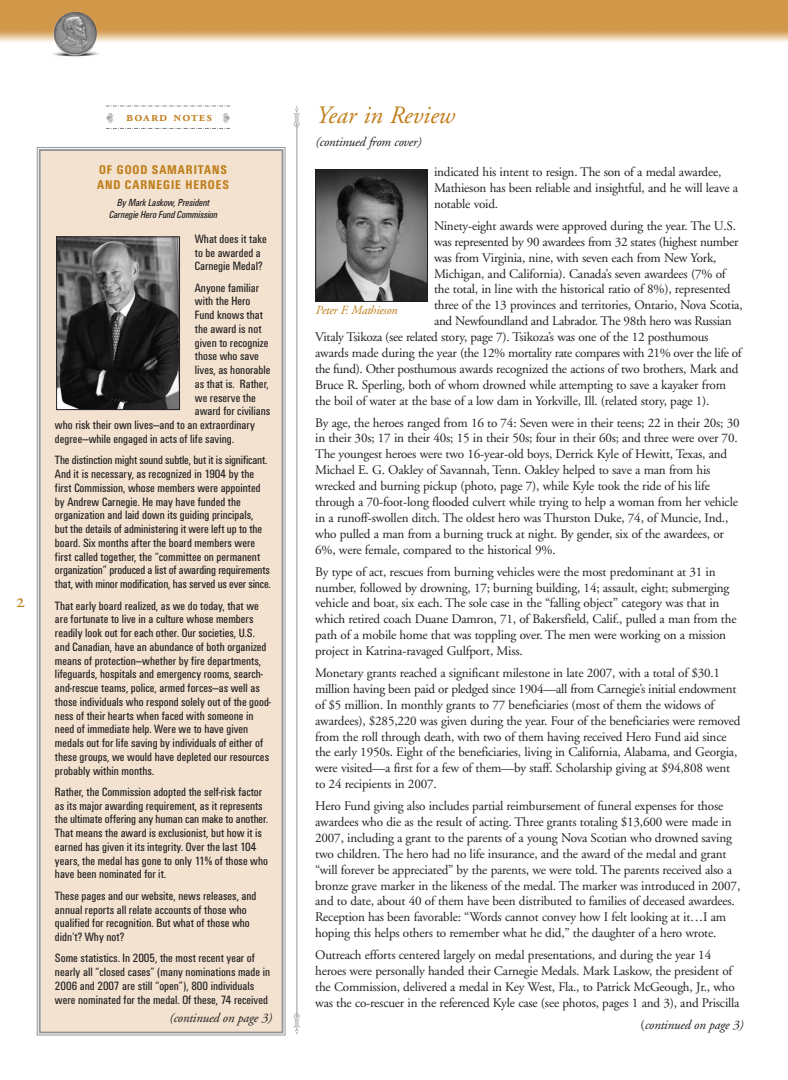
<style>
.page{position:relative;width:788px;height:1080px;background:#fff}
.page>*{position:absolute;margin:0;border:0;box-sizing:border-box;transform-origin:0 0}
.t1{font:italic 25px "Adobe Garamond";color:#c07d19}
.t2{font:20px "Adobe Garamond Exp";color:#c07d19}
.t3{font:600 13.75px "Adobe Garamond Exp";letter-spacing:.08em;color:#c07d19}
.t4{font:13.12px/16px "Adobe Garamond";letter-spacing:-.015em;color:#231f20}
.t5{font:italic 13.12px "Adobe Garamond";letter-spacing:-.015em;color:#231f20}
.t6{font:700 13.12px/15px "Unitus Condensed";letter-spacing:.07em;color:#c07d19}
.t7{font:12.5px/13.8px "Unitus Condensed";color:#231f20}
.t8{font:italic 12.5px "Adobe Garamond";letter-spacing:-.02em;color:#c07d19}
.t9{font:italic 10.62px/12.5px "Unitus Condensed";letter-spacing:-.01em;color:#231f20;text-align:center}
.s1{font-style:normal}
</style>
<div class="page">
<img style="left:0;top:0;width:788px;height:57px">
<img style="left:49px;top:11px;width:58px;height:16px">
<hr style="left:297px;top:125px;width:1px;height:891px;background:#939598">
<img style="left:317px;top:171px;width:109px;height:129px">
<div style="left:315px;top:169px;width:113px;height:133px;border:1px solid #231f20"></div>
<div style="left:41px;top:151px;width:240px;height:881px;background:#f2e2cf"></div>
<div style="left:37px;top:147px;width:248px;height:888px;border:1px solid #939598"></div>
<div style="left:39px;top:149px;width:244px;height:884px;border:2px solid #939598"></div>
<svg style="left:106px;top:106px;width:124px;height:1px"></svg>
<img style="left:58px;top:239px;width:120px;height:169px">
<div style="left:56px;top:237px;width:124px;height:173px;border:1px solid #231f20"></div>
<svg style="left:106px;top:128px;width:124px;height:1px"></svg>
<h2 class="t2" style="left:16px;top:592px;width:10px">2</h2>
<p class="t3" style="left:126px;top:108px;width:87px">board notes</p>
<p class="t6" style="left:97px;top:163px;width:133px">OF GOOD SAMARITANS<br>AND CARNEGIE HEROES</p>
<p class="t9" style="left:109px;top:197px;width:110px">By Mark Laskow, President<br>Carnegie Hero Fund Commission</p>
<p class="t7" style="left:195px;top:233px;width:73px">What does it take to be awarded a<br>Carnegie Medal?</p>
<p class="t7" style="left:195px;top:282px;width:66px">Anyone familiar</p>
<p class="t7" style="left:195px;top:296px;width:57px">with the Hero</p>
<p class="t7" style="left:195px;top:309px;width:70px">Fund knows that</p>
<p class="t7" style="left:195px;top:323px;width:68px">the award is not</p>
<p class="t7" style="left:195px;top:337px;width:75px">given to recognize</p>
<p class="t7" style="left:195px;top:351px;width:65px">those who save</p>
<p class="t7" style="left:195px;top:364px;width:77px">lives, as honorable</p>
<p class="t7" style="left:195px;top:378px;width:75px">as that is. Rather,</p>
<p class="t7" style="left:195px;top:392px;width:63px">we reserve the</p>
<p class="t7" style="left:195px;top:406px;width:77px">award for civilians</p>
<p class="t7" style="left:55px;top:419px;width:201px">who risk their own lives—and to an extraordinary</p>
<p class="t7" style="left:55px;top:433px;width:181px">degree—while engaged in acts of life saving.</p>
<p class="t7" style="left:55px;top:454px;width:217px">The distinction might sound subtle, but it is significant.<br>And it is necessary, as recognized in 1904 by the first Commission, whose members were appointed by Andrew Carnegie. He may have funded the organization and laid down its guiding principals,<br>but the details of administering it were left up to the board. Six months after the board members were first called together, the “committee on permanent organization” produced a list of awarding requirements that, with minor modification, has served us ever since.</p>
<p class="t7" style="left:55px;top:600px;width:217px">That early board realized, as we do today, that we are fortunate to live in a culture whose members readily look out for each other. Our societies, U.S. and Canadian, have an abundance of both organized means of protection—whether by fire departments, lifeguards, hospitals and emergency rooms, search&shy;and-rescue teams, police, armed forces—as well as those individuals who respond solely out of the good&shy;ness of their hearts when faced with someone in need of immediate help. Were we to have given medals out for life saving by individuals of either of these groups, we would have depleted our resources probably within months.</p>
<p class="t7" style="left:55px;top:786px;width:215px">Rather, the Commission adopted the self-risk factor as its major awarding requirement, as it represents the ultimate offering any human can make to another.<br>That means the award is exclusionist, but how it is earned has given it its integrity. Over the last 104 years, the medal has gone to only 11% of those who have been nominated for it.</p>
<p class="t7" style="left:55px;top:890px;width:203px">These pages and our website, news releases, and annual reports all relate accounts of those who qualified for recognition. But what of those who didn’t? Why not?</p>
<p class="t7" style="left:55px;top:953px;width:217px">Some statistics. In 2005, the most recent year of nearly all “closed cases” (many nominations made in 2006 and 2007 are still “open”), 800 individuals were nominated for the medal. Of these, 74 received</p>
<p class="t5" style="left:169px;top:1013px;width:104px">(continued on page 3)</p>
<h1 class="t1" style="left:315px;top:105px;width:140px">Year in Review</h1>
<p class="t5" style="left:315px;top:137px;width:107px">(continued from cover)</p>
<p class="t4" style="left:434px;top:165px;width:305px">indicated his intent to resign. The son of a medal awardee,<br>Mathieson has been reliable and insightful, and he will leave a notable void.</p>
<p class="t4" style="left:434px;top:219px;width:303px">Ninety-eight awards were approved during the year. The U.S.</p>
<p class="t4" style="left:434px;top:235px;width:306px">was represented by 90 awardees from 32 states (highest number</p>
<p class="t4" style="left:434px;top:251px;width:284px">was from Virginia, nine, with seven each from New York,</p>
<p class="t4" style="left:434px;top:267px;width:293px">Michigan, and California). Canada’s seven awardees (7% of</p>
<p class="t4" style="left:434px;top:283px;width:298px">the total, in line with the historical ratio of 8%), represented</p>
<p class="t4" style="left:434px;top:298px;width:310px">three of the 13 provinces and territories, Ontario, Nova Scotia,</p>
<p class="t4" style="left:434px;top:314px;width:299px">and Newfoundland and Labrador. The 98th hero was Russian</p>
<p class="t4" style="left:315px;top:330px;width:395px">Vitaly Tsikoza (see related story, page 7). Tsikoza’s was one of the 12 posthumous</p>
<p class="t4" style="left:315px;top:346px;width:428px">awards made during the year (the 12% mortality rate compares with 21% over the life of</p>
<p class="t4" style="left:315px;top:362px;width:425px">the fund). Other posthumous awards recognized the actions of two brothers, Mark and</p>
<p class="t4" style="left:315px;top:378px;width:412px">Bruce R. Sperling, both of whom drowned while attempting to save a kayaker from</p>
<p class="t4" style="left:315px;top:394px;width:396px">the boil of water at the base of a low dam in Yorkville, Ill. (related story, page 1).</p>
<p class="t4" style="left:315px;top:416px;width:426px">By age, the heroes ranged from 16 to 74: Seven were in their teens; 22 in their 20s; 30 in their 30s; 17 in their 40s; 15 in their 50s; four in their 60s; and three were over 70.<br>The youngest heroes were two 16-year-old boys, Derrick Kyle of Hewitt, Texas, and Michael E. G. Oakley of Savannah, Tenn. Oakley helped to save a man from his wrecked and burning pickup (photo, page 7), while Kyle took the ride of his life through a 70-foot-long flooded culvert while trying to help a woman from her vehicle in a runoff-swollen ditch. The oldest hero was Thurston Duke, 74, of Muncie, Ind., who pulled a man from a burning truck at night. By gender, six of the awardees, or 6%, were female, compared to the historical 9%.</p>
<p class="t4" style="left:315px;top:565px;width:423px">By type of act, rescues from burning vehicles were the most predominant at 31 in number, followed by drowning, 17; burning building, 14; assault, eight; submerging vehicle and boat, six each. The sole case in the “falling object” category was that in which retired coach Duane Damron, 71, of Bakersfield, Calif., pulled a man from the path of a mobile home that was toppling over. The men were working on a mission project in Katrina-ravaged Gulfport, Miss.</p>
<p class="t4" style="left:315px;top:666px;width:427px">Monetary grants reached a significant milestone in late 2007, with a total of $30.1 million having been paid or pledged since 1904—all from Carnegie’s initial endowment of $5 million. In monthly grants to 77 beneficiaries (most of them the widows of awardees), $285,220 was given during the year. Four of the beneficiaries were removed from the roll through death, with two of them having received Hero Fund aid since the early 1950s. Eight of the beneficiaries, living in California, Alabama, and Georgia, were visited—a first for a few of them—by staff. Scholarship giving at $94,808 went to 24 recipients in 2007.</p>
<p class="t4" style="left:315px;top:799px;width:426px">Hero Fund giving also includes partial reimbursement of funeral expenses for those awardees who die as the result of acting. Three grants totaling $13,600 were made in 2007, including a grant to the parents of a young Nova Scotian who drowned saving two children. The hero had no life insurance, and the award of the medal and grant “will forever be appreciated” by the parents, we were told. The parents received also a bronze grave marker in the likeness of the medal. The marker was introduced in 2007, and to date, about 40 of them have been distributed to families of deceased awardees.<br>Reception has been favorable: “Words cannot convey how I felt looking at it…I am hoping this helps others to remember what he did,” the daughter of a hero wrote.</p>
<p class="t4" style="left:315px;top:948px;width:426px">Outreach efforts centered largely on medal presentations, and during the year 14 heroes were personally handed their Carnegie Medals. Mark Laskow, the president of the Commission, delivered a medal in Key West, Fla., to Patrick McGeough, Jr., who was the co-rescuer in the referenced Kyle case (see photos, pages 1 and 3), and Priscilla</p>
<p class="t8" style="left:315px;top:305px;width:83px">Peter F. Mathieson</p>
<p class="t5" style="left:640px;top:1020px;width:104px"><span class="s1">(</span>continued on page 3)</p>
</div>
